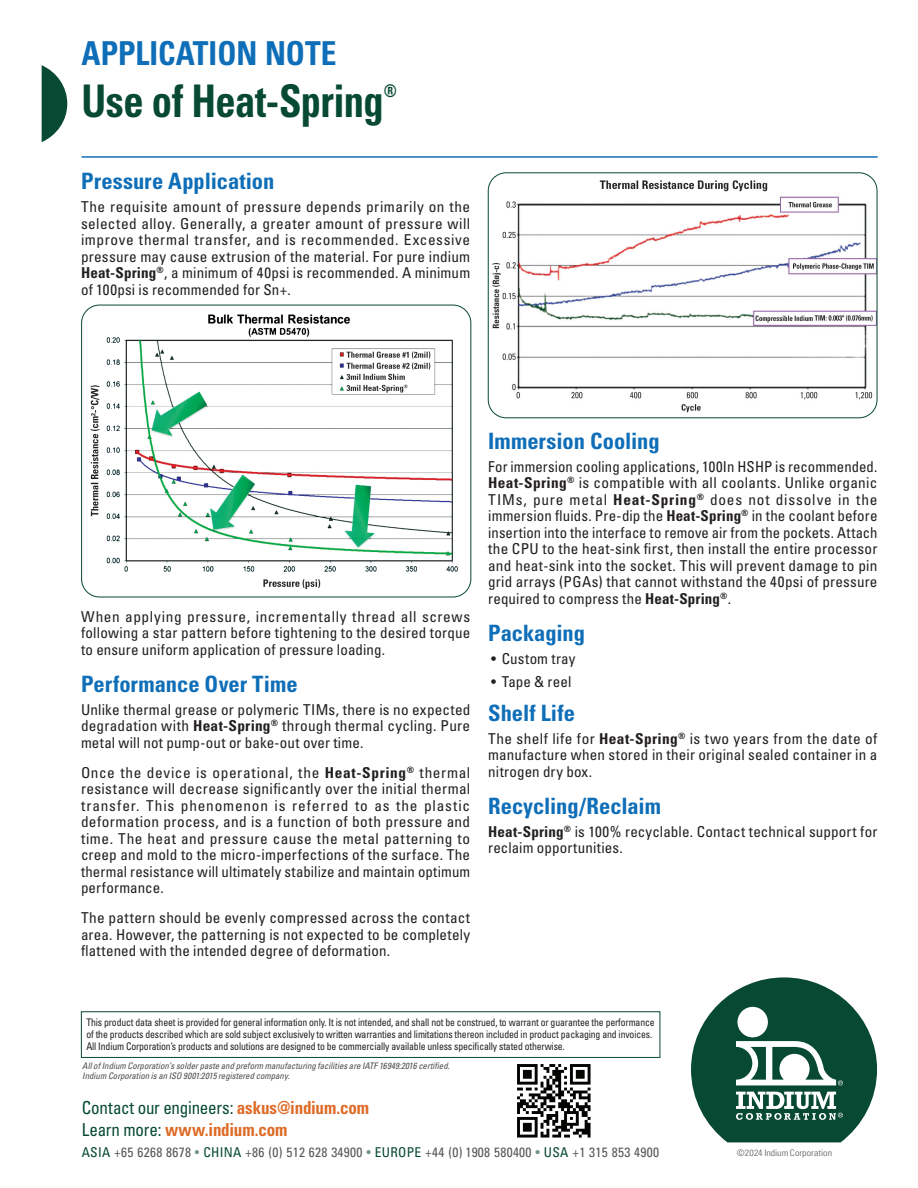
<style>
.page{position:relative;width:918px;height:1188px;background:#fff}
.page>*{position:absolute;margin:0;border:0;box-sizing:border-box;transform-origin:0 0}
.t1{font:700 condensed 45px "Univers LT Std";letter-spacing:-.015em;color:#074932;scale:.9 1}
.t2{font:700 condensed 33px "Univers LT Std";color:#0e6eb8;scale:.95 1}
.t3{font:700 condensed 22.5px "Univers LT Std";color:#0e6eb8}
.t4{font:condensed 17.85px "Univers LT Std";letter-spacing:-.015em;color:#074932;scale:.95 1}
.t5{font:700 condensed 17.85px "Univers LT Std";letter-spacing:-.01em;color:#de6b27;scale:.95 1}
.t6{font:700 condensed 17.55px "Univers LT Std";color:#074932;scale:.9 1}
.t7{font:condensed 15px/16.5px "Univers LT Std";letter-spacing:.01em;color:#231f20;text-align:justify}
.t8{font:condensed 13.5px "Univers LT Std";letter-spacing:.02em;color:#57585a}
.t9{font:condensed 10.5px/12px "Univers LT Std";letter-spacing:-.015em;color:#231f20;scale:.93 1}
.t10{font:italic condensed 9px/10.5px "Univers LT Std";color:#4b4c4d}
.t11{font:300 condensed 9px "Univers LT Std";color:#57585a;scale:1.1 1}
.s1{font-weight:700}
.s2{font-weight:700;color:#de6b27}
.s3{font-weight:400;color:#074932}
.s4{color:#074932}
.s5{color:#719585}
</style>
<div class="page">
<svg style="left:691px;top:977px;width:186px;height:165px"></svg>
<div style="left:737px;top:1007px;width:31px;height:30px;background:#fff;border-radius:50%"></div>
<svg style="left:42px;top:65px;width:25px;height:77px"></svg>
<div style="left:81px;top:1011px;width:579px;height:47px;border:1px solid #074932"></div>
<img style="left:517px;top:1064px;width:74px;height:74px">
<hr style="left:82px;top:156px;width:796px;height:2px;background:#0e6eb8">
<img style="left:82px;top:305px;width:389px;height:292px">
<div style="left:81px;top:305px;width:390px;height:292px;border:1px solid #074932;border-radius:18px"></div>
<img style="left:488px;top:173px;width:389px;height:245px">
<div style="left:488px;top:172px;width:389px;height:246px;border:1px solid #074932;border-radius:18px"></div>
<h2 class="t2" style="left:82px;top:33px;width:270px">APPLICATION NOTE</h2>
<h1 class="t1" style="left:82px;top:73px;width:337px">Use of Heat-Spring</h1>
<p class="t6" style="left:384px;top:80px;width:16px">®</p>
<h3 class="t3" style="left:81px;top:167px;width:195px">Pressure Application</h3>
<p class="t7" style="left:81px;top:199px;width:391px">The requisite amount of pressure depends primarily on the selected alloy. Generally, a greater amount of pressure will improve thermal transfer, and is recommended. Excessive pressure may cause extrusion of the material. For pure indium <span class="s1">Heat-Spring</span><sup>®</sup>, a minimum of 40psi is recommended. A minimum of 100psi is recommended for Sn+.</p>
<p class="t7" style="left:81px;top:608px;width:391px">When applying pressure, incrementally thread all screws following a star pattern before tightening to the desired torque to ensure uniform application of pressure loading.</p>
<h3 class="t3" style="left:81px;top:670px;width:218px">Performance Over Time</h3>
<p class="t7" style="left:81px;top:701px;width:391px">Unlike thermal grease or polymeric TIMs, there is no expected degradation with <span class="s1">Heat-Spring</span><sup>®</sup> through thermal cycling. Pure metal will not pump-out or bake-out over time.</p>
<p class="t7" style="left:81px;top:764px;width:391px">Once the device is operational, the <span class="s1">Heat-Spring</span><sup>®</sup> thermal resistance will decrease significantly over the initial thermal transfer. This phenomenon is referred to as the plastic deformation process, and is a function of both pressure and time. The heat and pressure cause the metal patterning to creep and mold to the micro-imperfections of the surface. The thermal resistance will ultimately stabilize and maintain optimum performance.</p>
<p class="t7" style="left:81px;top:910px;width:391px">The pattern should be evenly compressed across the contact area. However, the patterning is not expected to be completely flattened with the intended degree of deformation.</p>
<h3 class="t3" style="left:488px;top:427px;width:173px">Immersion Cooling</h3>
<p class="t7" style="left:488px;top:458px;width:391px">For immersion cooling applications, 100In HSHP is recommended.<br><span class="s1">Heat-Spring</span><sup>®</sup> is compatible with all coolants. Unlike organic TIMs, pure metal <span class="s1">Heat-Spring</span><sup>®</sup> does not dissolve in the immersion fluids. Pre-dip the <span class="s1">Heat-Spring</span><sup>®</sup> in the coolant before insertion into the interface to remove air from the pockets. Attach the CPU to the heat-sink first, then install the entire processor and heat-sink into the socket. This will prevent damage to pin grid arrays (PGAs) that cannot withstand the 40psi of pressure required to compress the <span class="s1">Heat-Spring</span><sup>®</sup>.</p>
<h3 class="t3" style="left:488px;top:619px;width:98px">Packaging</h3>
<p class="t7" style="left:491px;top:650px;width:86px">• Custom tray</p>
<p class="t7" style="left:491px;top:673px;width:82px">• Tape &amp; reel</p>
<h3 class="t3" style="left:488px;top:699px;width:88px">Shelf Life</h3>
<p class="t7" style="left:488px;top:730px;width:391px">The shelf life for <span class="s1">Heat-Spring</span><sup>®</sup> is two years from the date of manufacture when stored in their original sealed container in a nitrogen dry box.</p>
<h3 class="t3" style="left:488px;top:792px;width:174px">Recycling/Reclaim</h3>
<p class="t7" style="left:488px;top:823px;width:391px"><span class="s1">Heat-Spring</span><sup>®</sup> is 100% recyclable. Contact technical support for reclaim opportunities.</p>
<p class="t9" style="left:86px;top:1016px;width:613px">This product data sheet is provided for general information only. It is not intended, and shall not be construed, to warrant or guarantee the performance of the products described which are sold subject exclusively to written warranties and limitations thereon included in product packaging and invoices.<br>All Indium Corporation’s products and solutions are designed to be commercially available unless specifically stated otherwise.</p>
<p class="t10" style="left:82px;top:1060px;width:369px">All of Indium Corporation’s solder paste and preform manufacturing facilities are IATF 16949:2016 certified.<br>Indium Corporation is an ISO 9001:2015 registered company.</p>
<p class="t4" style="left:82px;top:1097px;width:304px">Contact our engineers: <span class="s2">askus@indium.com</span></p>
<p class="t5" style="left:82px;top:1118px;width:218px"><span class="s3">Learn more:</span> www.indium.com</p>
<p class="t8" style="left:82px;top:1144px;width:579px"><span class="s4">ASIA</span> +65 6268 8678 <span class="s5">•</span> <span class="s4">CHINA</span> +86 (0) 512 628 34900 <span class="s5">•</span> <span class="s4">EUROPE</span> +44 (0) 1908 580400 <span class="s5">•</span> <span class="s4">USA</span> +1 315 853 4900</p>
<p class="t11" style="left:737px;top:1147px;width:88px">©2024 Indium Corporation</p>
</div>
